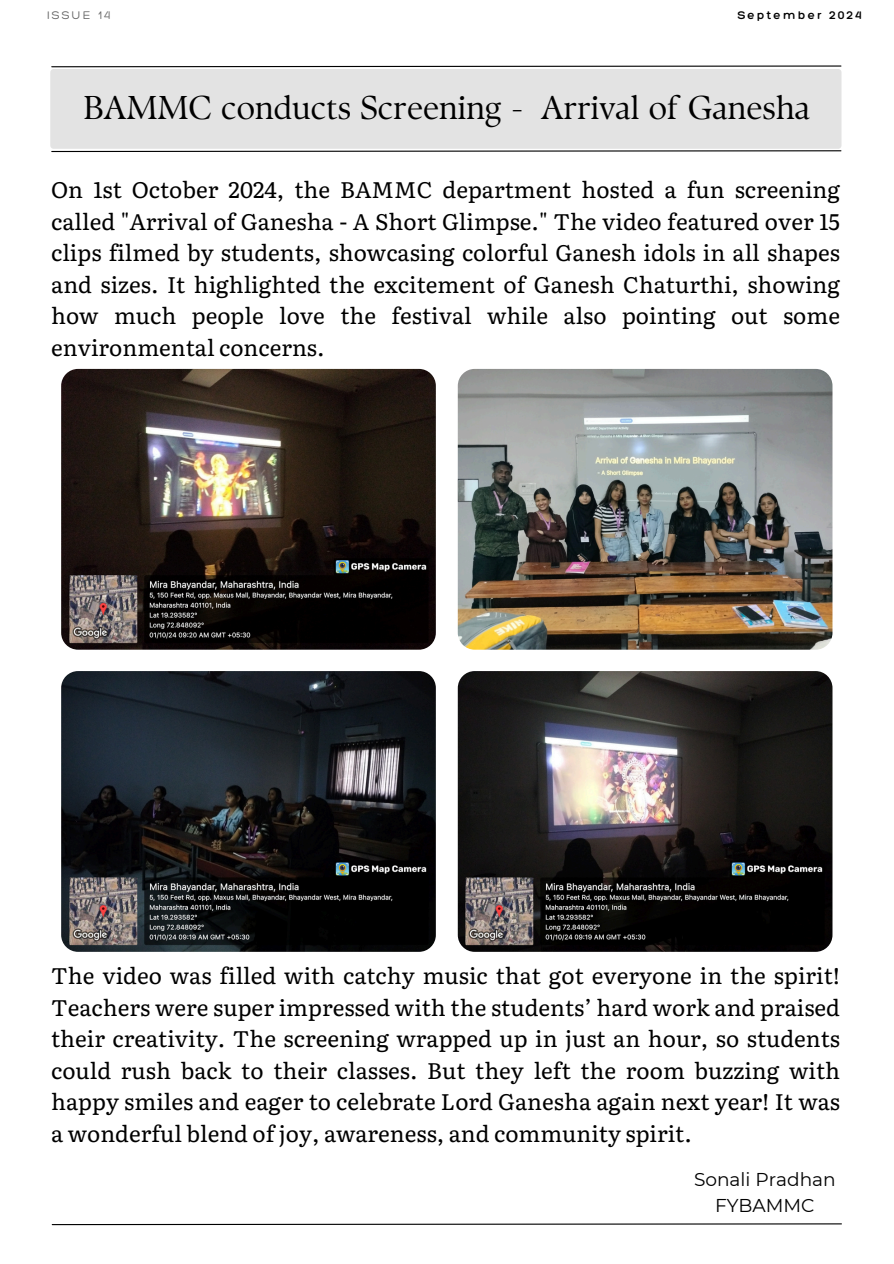
<style>
.page{position:relative;width:894px;height:1264px;background:#fff}
.page>*{position:absolute;margin:0;border:0;box-sizing:border-box;transform-origin:0 0}
.t1{font:33px "TY Serif D";color:#000}
.t2{font:22.5px/31.5px "Literata";color:#000;text-align:justify}
.t3{font:18.6px/25.8px "Montserrat";color:#000;text-align:center}
.t4{font:300 12px "Hero";letter-spacing:.18em;color:#010101}
.t5{font:300 12px "Hero";letter-spacing:.18em;color:#666}
</style>
<div class="page">
<div style="left:50px;top:69px;width:791px;height:80px;background:#e3e3e3;border-radius:3px"></div>
<svg style="left:51px;top:150px;width:790px;height:3px"></svg>
<svg style="left:51px;top:65px;width:790px;height:3px"></svg>
<svg style="left:51px;top:1223px;width:791px;height:2px"></svg>
<img style="left:61px;top:369px;width:375px;height:280px;border-radius:17px">
<img style="left:457px;top:369px;width:375px;height:280px;border-radius:17px">
<img style="left:61px;top:671px;width:375px;height:280px;border-radius:17px">
<img style="left:457px;top:671px;width:375px;height:280px;border-radius:17px">
<p class="t5" style="left:47px;top:7px;width:65px">ISSUE 14</p>
<p class="t4" style="left:737px;top:7px;width:125px">September 2024</p>
<p class="t1" style="left:83px;top:88px;width:728px">BAMMC conducts Screening - Arrival of Ganesha</p>
<h2 class="t2" style="left:51px;top:173px;width:790px">On 1st October 2024, the BAMMC department hosted a fun screening called "Arrival of Ganesha - A Short Glimpse." The video featured over 15 clips filmed by students, showcasing colorful Ganesh idols in all shapes and sizes. It highlighted the excitement of Ganesh Chaturthi, showing how much people love the festival while also pointing out some environmental concerns.</h2>
<h3 class="t2" style="left:51px;top:958px;width:790px">The video was filled with catchy music that got everyone in the spirit!<br>Teachers were super impressed with the students’ hard work and praised their creativity. The screening wrapped up in just an hour, so students could rush back to their classes. But they left the room buzzing with happy smiles and eager to celebrate Lord Ganesha again next year! It was a wonderful blend of joy, awareness, and community spirit.</h3>
<p class="t3" style="left:693px;top:1166px;width:143px">Sonali Pradhan<br>FYBAMMC</p>
</div>
